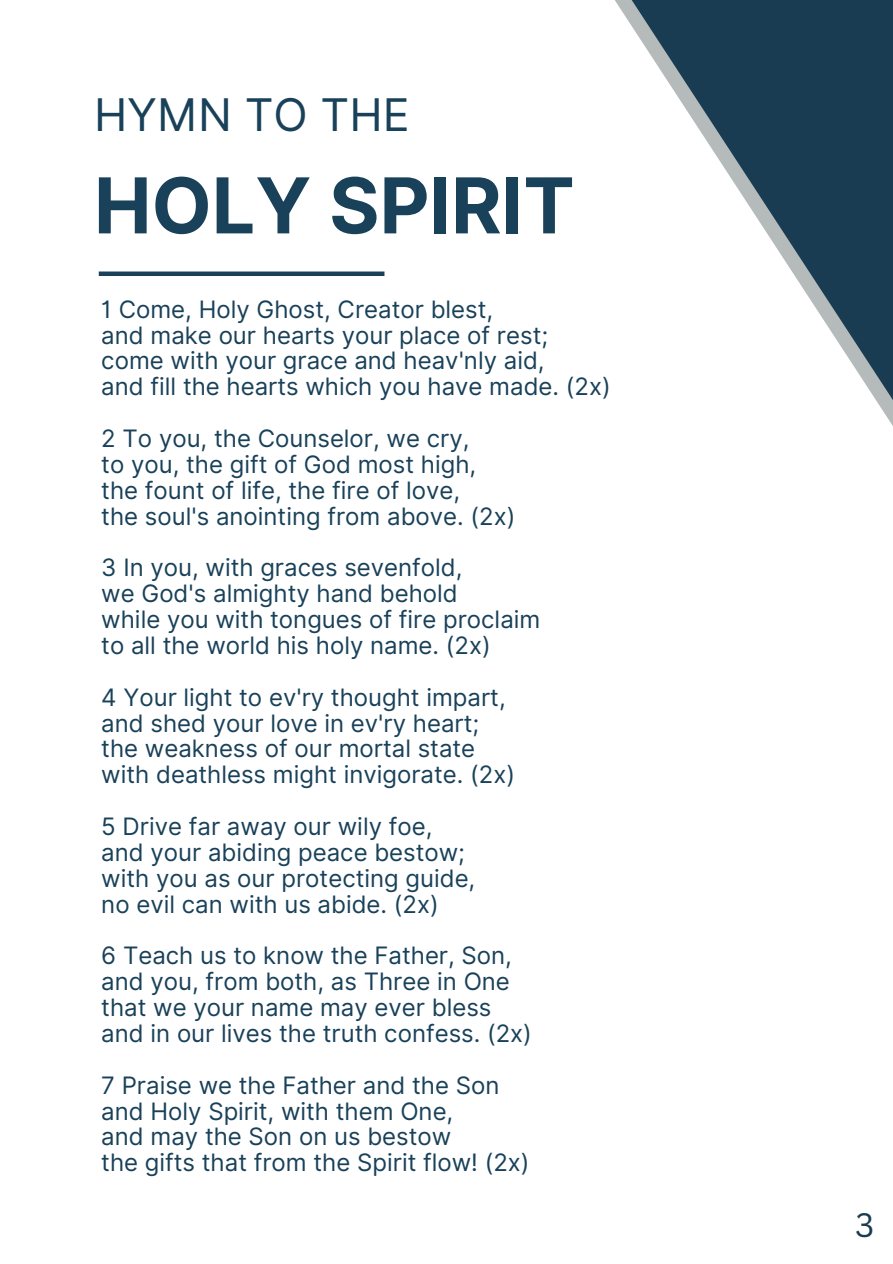
<style>
.page{position:relative;width:893px;height:1264px;background:#fff}
.page>*{position:absolute;margin:0;border:0;box-sizing:border-box;transform-origin:0 0}
.t1{font:700 76.95px "Inter";color:#194159}
.t2{font:45px "Inter";color:#194159}
.t3{font:33px "Canva Sans";color:#1a3c52}
.t4{font:24px "Inter";color:#194159}
</style>
<div class="page">
<div style="left:99px;top:271px;width:285px;height:5px;background:#194159"></div>
<svg style="left:615px;top:0;width:277px;height:425px"></svg>
<p class="t2" style="left:94px;top:88px;width:317px">HYMN TO THE</p>
<p class="t1" style="left:94px;top:159px;width:482px">HOLY SPIRIT</p>
<p class="t4" style="left:101px;top:294px;width:393px">1 Come, Holy Ghost, Creator blest,</p>
<p class="t4" style="left:101px;top:320px;width:448px">and make our hearts your place of rest;</p>
<p class="t4" style="left:101px;top:346px;width:445px">come with your grace and heav'nly aid,</p>
<p class="t4" style="left:101px;top:372px;width:511px">and fill the hearts which you have made. (2x)</p>
<p class="t4" style="left:101px;top:424px;width:369px">2 To you, the Counselor, we cry,</p>
<p class="t4" style="left:101px;top:450px;width:376px">to you, the gift of God most high,</p>
<p class="t4" style="left:101px;top:475px;width:360px">the fount of life, the fire of love,</p>
<p class="t4" style="left:101px;top:501px;width:415px">the soul's anointing from above. (2x)</p>
<p class="t4" style="left:101px;top:553px;width:362px">3 In you, with graces sevenfold,</p>
<p class="t4" style="left:101px;top:579px;width:358px">we God's almighty hand behold</p>
<p class="t4" style="left:101px;top:605px;width:440px">while you with tongues of fire proclaim</p>
<p class="t4" style="left:101px;top:631px;width:391px">to all the world his holy name. (2x)</p>
<p class="t4" style="left:101px;top:682px;width:406px">4 Your light to ev'ry thought impart,</p>
<p class="t4" style="left:101px;top:708px;width:379px">and shed your love in ev'ry heart;</p>
<p class="t4" style="left:101px;top:734px;width:375px">the weakness of our mortal state</p>
<p class="t4" style="left:101px;top:760px;width:415px">with deathless might invigorate. (2x)</p>
<p class="t4" style="left:101px;top:812px;width:332px">5 Drive far away our wily foe,</p>
<p class="t4" style="left:101px;top:837px;width:365px">and your abiding peace bestow;</p>
<p class="t4" style="left:101px;top:863px;width:375px">with you as our protecting guide,</p>
<p class="t4" style="left:101px;top:889px;width:339px">no evil can with us abide. (2x)</p>
<p class="t4" style="left:101px;top:941px;width:412px">6 Teach us to know the Father, Son,</p>
<p class="t4" style="left:101px;top:967px;width:410px">and you, from both, as Three in One</p>
<p class="t4" style="left:101px;top:993px;width:391px">that we your name may ever bless</p>
<p class="t4" style="left:101px;top:1018px;width:432px">and in our lives the truth confess. (2x)</p>
<p class="t4" style="left:101px;top:1070px;width:399px">7 Praise we the Father and the Son</p>
<p class="t4" style="left:101px;top:1096px;width:353px">and Holy Spirit, with them One,</p>
<p class="t4" style="left:101px;top:1122px;width:351px">and may the Son on us bestow</p>
<p class="t4" style="left:101px;top:1148px;width:429px">the gifts that from the Spirit flow! (2x)</p>
<p class="t3" style="left:855px;top:1202px;width:21px">3</p>
</div>
